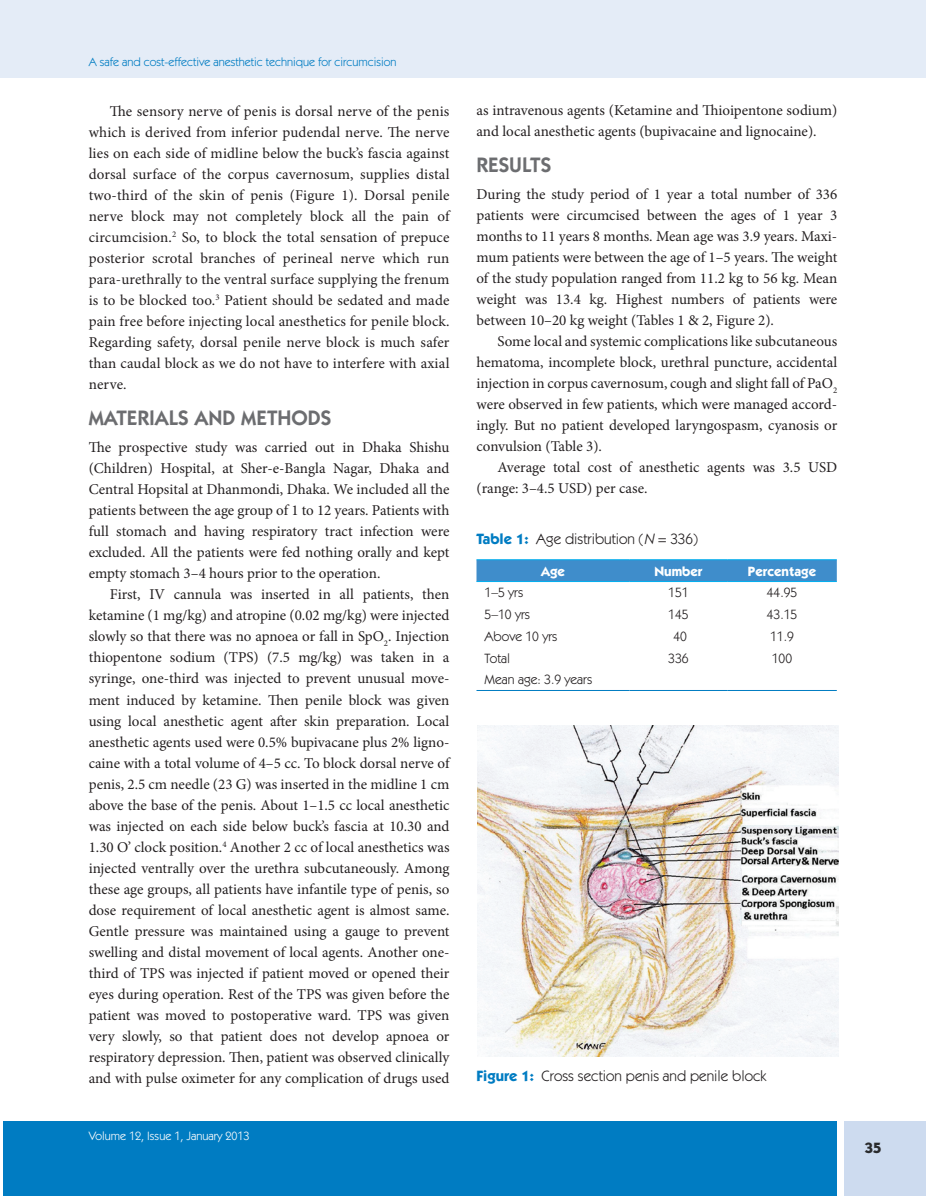
<style>
.page{position:relative;width:926px;height:1196px;background:#fff}
.page>*{position:absolute;margin:0;border:0;box-sizing:border-box;transform-origin:0 0}
.t1{font:600 21px "ITC Kabel Std";color:#6c6d70}
.Tx{font:15px/21px "Minion Pro";color:#231f20;text-align:justify}
.Txf{font:15px/21px "Minion Pro";color:#231f20;text-align:justify}
.Fig_caption{font:15px "ITC Kabel Std";color:#231f20}
.Table_Title{font:15px "ITC Kabel Std";color:#231f20}
.t2{font:700 15px "ITC Kabel Std";color:#2a2b2d}
.Table_Text{font:13.5px "ITC Kabel Std";color:#231f20}
.Table_Head{font:700 13.5px "ITC Kabel Std";color:#fff}
.t3{font:12px "ITC Kabel Std";color:#007cc2}
.t4{font:12px "ITC Kabel Std";color:#fff}
.s1{font-weight:700;color:#007cc2}
.s2{font-style:italic}
</style>
<div class="page">
<hr style="left:0;top:0;width:4px;height:77px;background:#e4ecf7">
<div style="left:4px;top:0;width:921px;height:77px;background:#e4ecf7"></div>
<div style="left:843px;top:1121px;width:82px;height:74px;background:#cddbef"></div>
<div style="left:4px;top:1121px;width:833px;height:74px;background:#007cc2"></div>
<div style="left:476px;top:560px;width:360px;height:21px;background:#3f8dcb"></div>
<hr style="left:476px;top:690px;width:153px;height:1px;background:#007cc2">
<hr style="left:629px;top:690px;width:98px;height:1px;background:#007cc2">
<hr style="left:727px;top:690px;width:109px;height:1px;background:#007cc2">
<hr style="left:476px;top:559px;width:153px;height:1px;background:#00aeef">
<hr style="left:629px;top:559px;width:98px;height:1px;background:#00aeef">
<hr style="left:727px;top:559px;width:109px;height:1px;background:#00aeef">
<hr style="left:476px;top:581px;width:153px;height:1px;background:#00aeef">
<hr style="left:629px;top:581px;width:98px;height:1px;background:#00aeef">
<hr style="left:727px;top:581px;width:109px;height:1px;background:#00aeef">
<img style="left:477px;top:725px;width:361px;height:331px">
<p class="t3" style="left:89px;top:55px;width:309px">A safe and cost-effective anesthetic technique for circumcision</p>
<p class="Tx" style="left:89px;top:101px;width:362px;text-indent:21px">The sensory nerve of penis is dorsal nerve of the penis which is derived from inferior pudendal nerve. The nerve lies on each side of midline below the buck’s fascia against dorsal surface of the corpus cavernosum, supplies distal two-third of the skin of penis (Figure 1). Dorsal penile nerve block may not completely block all the pain of circumcision.<sup>2</sup> So, to block the total sensation of prepuce posterior scrotal branches of perineal nerve which run para-urethrally to the ventral surface supplying the frenum is to be blocked too.<sup>3</sup> Patient should be sedated and made pain free before injecting local anesthetics for penile block.<br>Regarding safety, dorsal penile nerve block is much safer than caudal block as we do not have to interfere with axial nerve.</p>
<h1 class="t1" style="left:89px;top:406px;width:244px">MATERIALS AND METHODS</h1>
<p class="Txf" style="left:89px;top:437px;width:362px">The prospective study was carried out in Dhaka Shishu (Children) Hospital, at Sher-e-Bangla Nagar, Dhaka and Central Hopsital at Dhanmondi, Dhaka. We included all the patients between the age group of 1 to 12 years. Patients with full stomach and having respiratory tract infection were excluded. All the patients were fed nothing orally and kept empty stomach 3–4 hours prior to the operation.</p>
<p class="Tx" style="left:89px;top:584px;width:362px;text-indent:21px">First, IV cannula was inserted in all patients, then ketamine (1 mg/kg) and atropine (0.02 mg/kg) were injected slowly so that there was no apnoea or fall in SpO<sub>2</sub>. Injection thiopentone sodium (TPS) (7.5 mg/kg) was taken in a syringe, one-third was injected to prevent unusual move&shy;ment induced by ketamine. Then penile block was given using local anesthetic agent after skin preparation. Local anesthetic agents used were 0.5% bupivacane plus 2% ligno&shy;caine with a total volume of 4–5 cc. To block dorsal nerve of penis, 2.5 cm needle (23 G) was inserted in the midline 1 cm above the base of the penis. About 1–1.5 cc local anesthetic was injected on each side below buck’s fascia at 10.30 and 1.30 O’ clock position.<sup>4</sup> Another 2 cc of local anesthetics was injected ventrally over the urethra subcutaneously. Among these age groups, all patients have infantile type of penis, so dose requirement of local anesthetic agent is almost same.<br>Gentle pressure was maintained using a gauge to prevent swelling and distal movement of local agents. Another one&shy;third of TPS was injected if patient moved or opened their eyes during operation. Rest of the TPS was given before the patient was moved to postoperative ward. TPS was given very slowly, so that patient does not develop apnoea or respiratory depression. Then, patient was observed clinically and with pulse oximeter for any complication of drugs used</p>
<p class="t4" style="left:89px;top:1128px;width:162px">Volume 12, Issue 1, January 2013</p>
<p class="Tx" style="left:476px;top:100px;width:362px">as intravenous agents (Ketamine and Thioipentone sodium) and local anesthetic agents (bupivacaine and lignocaine).</p>
<h1 class="t1" style="left:476px;top:152px;width:76px">RESULTS</h1>
<p class="Txf" style="left:476px;top:184px;width:362px">During the study period of 1 year a total number of 336 patients were circumcised between the ages of 1 year 3 months to 11 years 8 months. Mean age was 3.9 years. Maxi&shy;mum patients were between the age of 1–5 years. The weight of the study population ranged from 11.2 kg to 56 kg. Mean weight was 13.4 kg. Highest numbers of patients were between 10–20 kg weight (Tables 1 &amp; 2, Figure 2).</p>
<p class="Tx" style="left:476px;top:331px;width:362px;text-indent:21px">Some local and systemic complications like subcutaneous hematoma, incomplete block, urethral puncture, accidental injection in corpus cavernosum, cough and slight fall of PaO<sub>2 </sub>were observed in few patients, which were managed accord&shy;ingly. But no patient developed laryngospasm, cyanosis or convulsion (Table 3).</p>
<p class="Tx" style="left:476px;top:457px;width:362px;text-indent:21px">Average total cost of anesthetic agents was 3.5 USD (range: 3–4.5 USD) per case.</p>
<p class="Table_Title" style="left:476px;top:530px;width:223px"><span class="s1">Table 1:</span> Age distribution (<span class="s2">N</span> = 336)</p>
<p class="Table_Head" style="left:541px;top:562px;width:26px">Age</p>
<p class="Table_Head" style="left:654px;top:562px;width:50px">Number</p>
<p class="Table_Head" style="left:747px;top:562px;width:70px">Percentage</p>
<p class="Table_Text" style="left:484px;top:584px;width:40px">1–5 yrs</p>
<p class="Table_Text" style="left:668px;top:584px;width:22px">151</p>
<p class="Table_Text" style="left:766px;top:584px;width:32px">44.95</p>
<p class="Table_Text" style="left:484px;top:606px;width:47px">5–10 yrs</p>
<p class="Table_Text" style="left:668px;top:606px;width:22px">145</p>
<p class="Table_Text" style="left:766px;top:606px;width:32px">43.15</p>
<p class="Table_Text" style="left:484px;top:628px;width:74px">Above 10 yrs</p>
<p class="Table_Text" style="left:673px;top:628px;width:15px">40</p>
<p class="Table_Text" style="left:770px;top:628px;width:25px">11.9</p>
<p class="Table_Text" style="left:484px;top:650px;width:27px">Total</p>
<p class="Table_Text" style="left:668px;top:650px;width:22px">336</p>
<p class="Table_Text" style="left:771px;top:650px;width:22px">100</p>
<p class="Table_Text" style="left:484px;top:672px;width:109px">Mean age: 3.9 years</p>
<p class="Fig_caption" style="left:476px;top:1066px;width:291px"><span class="s1">Figure 1:</span> Cross section penis and penile block</p>
<p class="t2" style="left:864px;top:1138px;width:18px">35</p>
</div>
